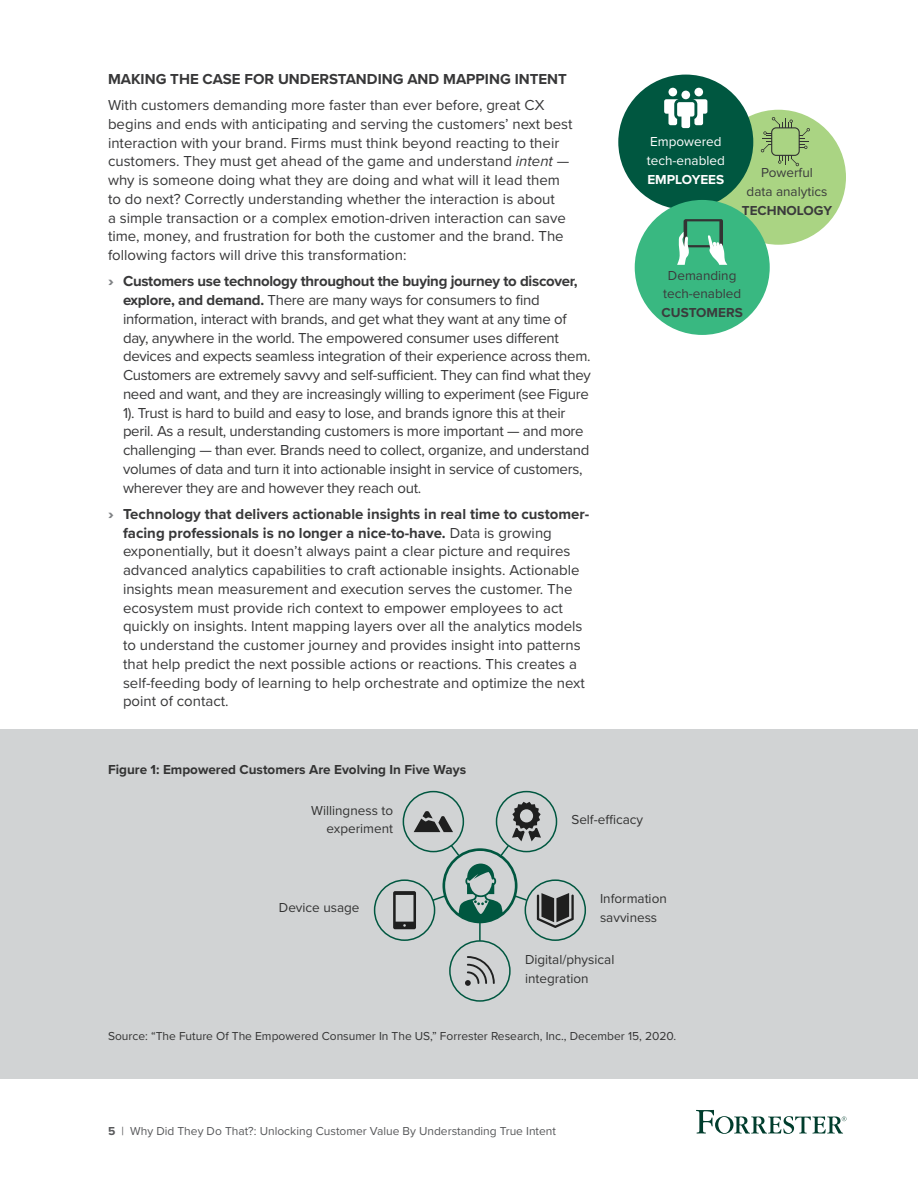
<style>
.page{position:relative;width:918px;height:1188px;background:#fff}
.page>*{position:absolute;margin:0;border:0;box-sizing:border-box;transform-origin:0 0}
.t1{font:15px/18.8px "Proxima Nova";color:#383839}
.t2{font:15px/18.8px "Proxima Nova";letter-spacing:-.02em;color:#383839}
.t3{font:700 15px "Proxima Nova";color:#383839}
.t4{font:13.5px/18.8px "Proxima Nova";color:#333}
.t5{font:700 13.5px "Proxima Nova";color:#333}
.t6{font:13.5px/18.8px "Proxima Nova";color:#3b3b3c;text-align:center}
.t7{font:13.5px/18.8px "Proxima Nova";color:#fff}
.t8{font:700 13.5px "Proxima Nova";color:#3b3b3c}
.t9{font:700 13.5px "Proxima Nova";color:#fff}
.t10{font:12px "Proxima Nova";color:#333}
.t11{font:12px "Proxima Nova";color:#58595b}
.s1{font-style:italic}
.s2{font-weight:900;color:#808285}
.s3{font-weight:700}
</style>
<div class="page">
<svg style="left:696px;top:1110px;width:150px;height:24px"></svg>
<div style="left:711px;top:110px;width:135px;height:135px;background:#aad483;border-radius:50%"></div>
<div style="left:618px;top:75px;width:135px;height:135px;background:#005740;border-radius:50%"></div>
<div style="left:635px;top:200px;width:135px;height:135px;background:#39b881;border-radius:50%"></div>
<div style="left:694px;top:88px;width:9px;height:8px;background:#fff;border-radius:50%"></div>
<div style="left:668px;top:88px;width:9px;height:8px;background:#fff;border-radius:50%"></div>
<svg style="left:664px;top:91px;width:43px;height:37px"></svg>
<svg style="left:761px;top:117px;width:49px;height:49px"></svg>
<svg style="left:677px;top:219px;width:50px;height:46px"></svg>
<div style="left:0;top:729px;width:918px;height:350px;background:#d1d3d4"></div>
<svg style="left:465px;top:956px;width:30px;height:30px"></svg>
<svg style="left:393px;top:802px;width:181px;height:139px"></svg>
<div style="left:403px;top:791px;width:61px;height:61px;border:2px solid #005740;border-radius:50%"></div>
<div style="left:374px;top:879px;width:61px;height:62px;border:2px solid #005740;border-radius:50%"></div>
<div style="left:496px;top:791px;width:61px;height:61px;border:2px solid #005740;border-radius:50%"></div>
<div style="left:449px;top:940px;width:62px;height:62px;border:2px solid #005740;border-radius:50%"></div>
<div style="left:525px;top:879px;width:61px;height:62px;border:2px solid #005740;border-radius:50%"></div>
<p class="t3" style="left:108px;top:68px;width:460px">MAKING THE CASE FOR UNDERSTANDING AND MAPPING INTENT</p>
<p class="t1" style="left:108px;top:95px;width:466px">With customers demanding more faster than ever before, great CX begins and ends with anticipating and serving the customers’ next best interaction with your brand. Firms must think beyond reacting to their customers. They must get ahead of the game and understand <span class="s1">intent</span> — why is someone doing what they are doing and what will it lead them to do next? Correctly understanding whether the interaction is about<br>a simple transaction or a complex emotion-driven interaction can save time, money, and frustration for both the customer and the brand. The following factors will drive this transformation:</p>
<p class="t2" style="left:123px;top:271px;width:469px;text-indent:-15px"><span class="s2">›</span> <span class="s3">Customers use technology throughout the buying journey to discover, explore, and demand.</span> There are many ways for consumers to find information, interact with brands, and get what they want at any time of day, anywhere in the world. The empowered consumer uses different devices and expects seamless integration of their experience across them.<br>Customers are extremely savvy and self-sufficient. They can find what they need and want, and they are increasingly willing to experiment (see Figure 1). Trust is hard to build and easy to lose, and brands ignore this at their peril. As a result, understanding customers is more important — and more challenging — than ever. Brands need to collect, organize, and understand volumes of data and turn it into actionable insight in service of customers, wherever they are and however they reach out.</p>
<p class="t1" style="left:123px;top:504px;width:468px;text-indent:-15px"><span class="s2">›</span> <span class="s3">Technology that delivers actionable insights in real time to customer&shy;facing professionals is no longer a nice-to-have.</span> Data is growing exponentially, but it doesn’t always paint a clear picture and requires advanced analytics capabilities to craft actionable insights. Actionable insights mean measurement and execution serves the customer. The ecosystem must provide rich context to empower employees to act quickly on insights. Intent mapping layers over all the analytics models to understand the customer journey and provides insight into patterns that help predict the next possible actions or reactions. This creates a self-feeding body of learning to help orchestrate and optimize the next point of contact.</p>
<p class="t7" style="left:647px;top:132px;width:80px">Empowered tech-enabled</p>
<p class="t9" style="left:647px;top:169px;width:78px">EMPLOYEES</p>
<p class="t6" style="left:747px;top:163px;width:82px">Powerful data analytics</p>
<p class="t8" style="left:742px;top:200px;width:92px">TECHNOLOGY</p>
<p class="t6" style="left:663px;top:265px;width:80px">Demanding tech-enabled</p>
<p class="t8" style="left:662px;top:303px;width:83px">CUSTOMERS</p>
<p class="t5" style="left:108px;top:759px;width:360px">Figure 1: Empowered Customers Are Evolving In Five Ways</p>
<p class="t4" style="left:311px;top:800px;width:84px;text-align:right">Willingness to experiment</p>
<p class="t4" style="left:279px;top:898px;width:82px">Device usage</p>
<p class="t4" style="left:571px;top:809px;width:73px">Self-e cacy</p>
<p class="t4" style="left:600px;top:889px;width:68px">Information savviness</p>
<p class="t4" style="left:525px;top:949px;width:91px">Digital/physical integration</p>
<p class="t10" style="left:108px;top:1028px;width:570px">Source: “The Future Of The Empowered Consumer In The US,” Forrester Research, Inc., December 15, 2020.</p>
<p class="t11" style="left:108px;top:1122px;width:450px"><span class="s3">5</span> | Why Did They Do That?: Unlocking Customer Value By Understanding True Intent</p>
</div>
